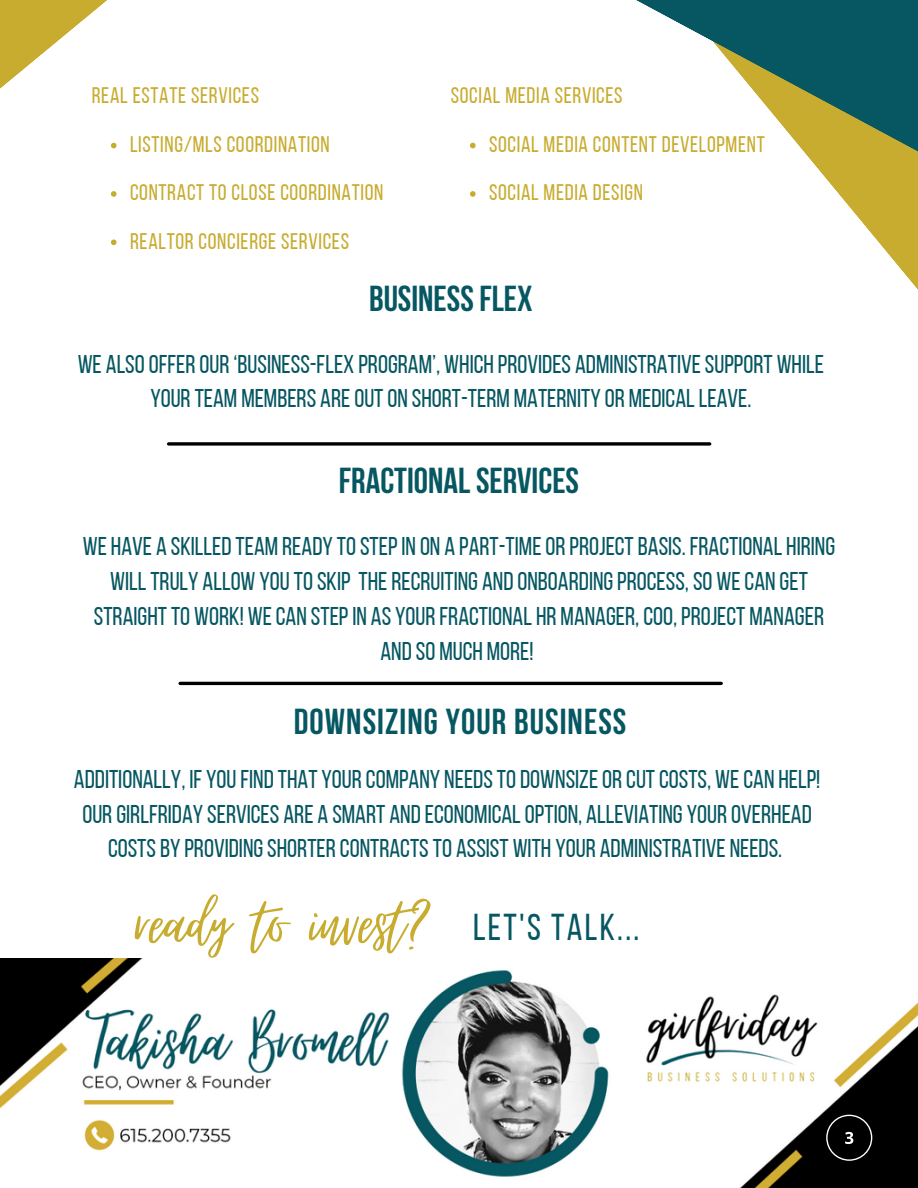
<style>
.page{position:relative;width:918px;height:1188px;background:#fff}
.page>*{position:absolute;margin:0;border:0;box-sizing:border-box;transform-origin:0 0}
.t1{font:88.5px "Virtual";color:#c8ac30}
.t2{font:37.35px "Bebas Neue";letter-spacing:.06em;color:#065762}
.t3{font:700 36px "Bebas Neue";color:#065762}
.t4{font:700 36px "Bebas Neue";letter-spacing:.03em;color:#065762}
.t5{font:25.65px/34.8px "Bebas Neue";color:#065762;text-align:center}
.t6{font:22.5px "Bebas Neue";letter-spacing:.03em;color:#c8ac30}
</style>
<div class="page">
<svg style="left:856px;top:215px;width:62px;height:75px"></svg>
<svg style="left:0;top:0;width:115px;height:149px"></svg>
<img style="left:0;top:959px;width:918px;height:229px">
<svg style="left:636px;top:0;width:282px;height:215px"></svg>
<svg style="left:169px;top:442px;width:541px;height:4px;background:#272727"></svg>
<svg style="left:826px;top:1115px;width:46px;height:46px;background:#1d1d1d"></svg>
<svg style="left:111px;top:143px;width:6px;height:5px"></svg>
<svg style="left:111px;top:191px;width:6px;height:6px"></svg>
<svg style="left:111px;top:240px;width:6px;height:5px"></svg>
<svg style="left:470px;top:143px;width:6px;height:5px"></svg>
<svg style="left:470px;top:191px;width:6px;height:6px"></svg>
<hr style="left:180px;top:682px;width:541px;height:3px;background:#000">
<p class="t6" style="left:92px;top:87px;width:169px">REAL ESTATE SERVICES</p>
<p class="t6" style="left:130px;top:135px;width:201px">LISTING/MLS COORDINATION</p>
<p class="t6" style="left:130px;top:183px;width:255px">CONTRACT TO CLOSE COORDINATION</p>
<p class="t6" style="left:130px;top:232px;width:221px">REALTOR CONCIERGE SERVICES</p>
<p class="t6" style="left:451px;top:87px;width:173px">SOCIAL MEDIA SERVICES</p>
<p class="t6" style="left:489px;top:135px;width:277px">SOCIAL MEDIA CONTENT DEVELOPMENT</p>
<p class="t6" style="left:489px;top:183px;width:155px">SOCIAL MEDIA DESIGN</p>
<p class="t3" style="left:369px;top:284px;width:165px">BUSINESSFLEX</p>
<p class="t5" style="left:78px;top:349px;width:748px">WE ALSOOFFEROUR‘BUSINESS-FLEX PROGRAM’, WHICH PROVIDES ADMINISTRATIVESUPPORT WHILE<br>YOURTEAM MEMBERS AREOUTON SHORT-TERM MATERNITY OR MEDICALLEAVE.</p>
<p class="t3" style="left:339px;top:466px;width:242px">FRACTIONALSERVICES</p>
<p class="t5" style="left:83px;top:532px;width:754px">WE HAVE A SKILLEDTEAM READY TOSTEPIN ON A PART-TIMEORPROJECTBASIS. FRACTIONAL HIRING WILLTRULY ALLOW YOUTOSKIP THERECRUITING ANDONBOARDINGPROCESS, SO WECAN GET STRAIGHTTO WORK! WECAN STEPIN AS YOURFRACTIONAL HR MANAGER, COO, PROJECT MANAGER ANDSO MUCH MORE!</p>
<p class="t4" style="left:294px;top:707px;width:334px">DOWNSIZING YOUR BUSINESS</p>
<p class="t5" style="left:74px;top:764px;width:748px">ADDITIONALLY, IF YOUFINDTHAT YOURCOMPANY NEEDSTODOWNSIZEORCUTCOSTS, WECAN HELP!<br>OURGIRLFRIDAY SERVICES ARE A SMART ANDECONOMICALOPTION, ALLEVIATING YOUROVERHEAD<br>COSTSBY PROVIDINGSHORTERCONTRACTSTO ASSIST WITH YOUR ADMINISTRATIVE NEEDS.</p>
<p class="t1" style="left:134px;top:875px;width:302px">ready to invest?</p>
<p class="t2" style="left:473px;top:912px;width:168px">LET'S TALK...</p>
</div>
